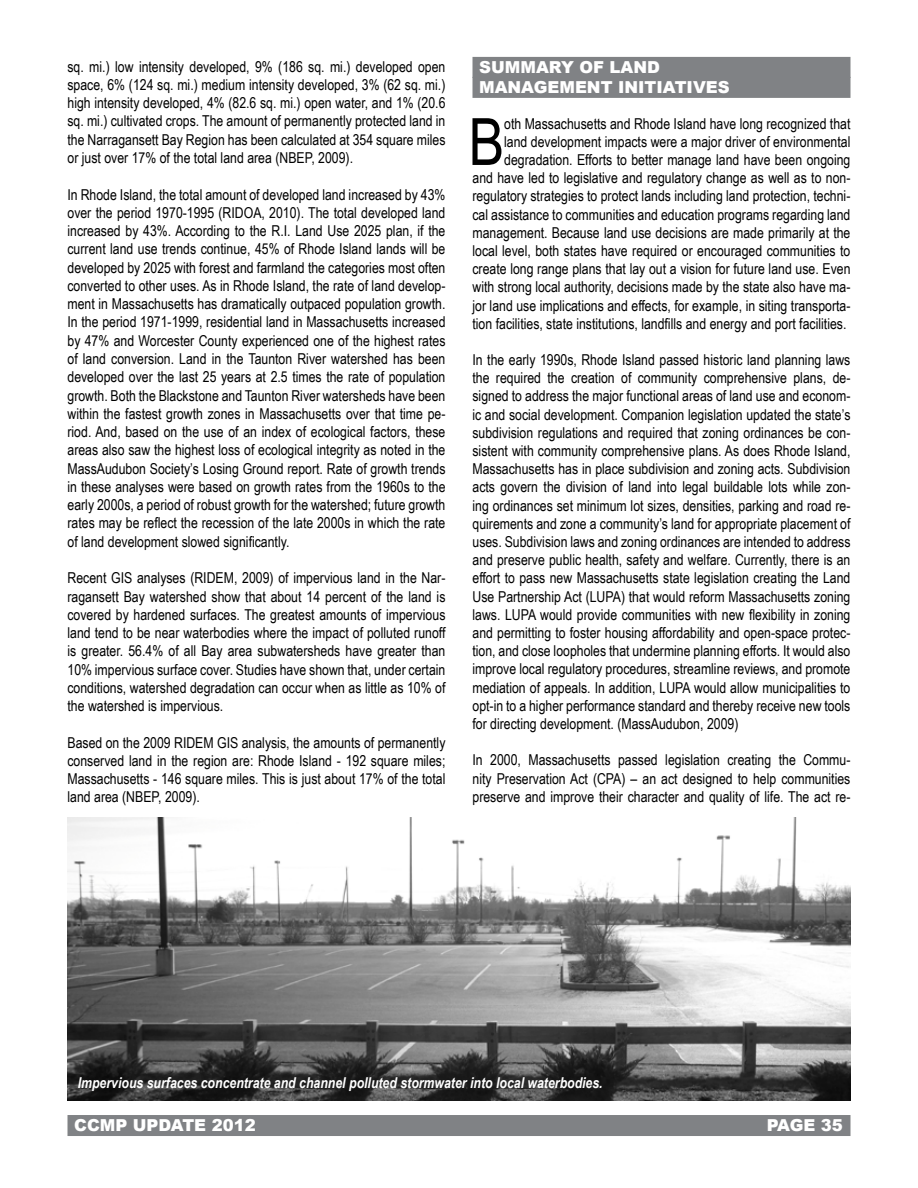
<style>
.page{position:relative;width:918px;height:1188px;background:#fff}
.page>*{position:absolute;margin:0;border:0;box-sizing:border-box;transform-origin:0 0}
.t1{font:65.25px "Arial Narrow";color:#000}
.t2{font:900 16.5px/20px "Arial";color:#fff}
.t3{font:15px/18.3px "Arial Narrow";color:#000;text-align:justify}
.t4{font:italic 700 15px "Arial Narrow";color:#fff}
</style>
<div class="page">
<div style="left:68px;top:1115px;width:782px;height:21px;background:#808285"></div>
<div style="left:472px;top:57px;width:378px;height:21px;background:#808285"></div>
<div style="left:472px;top:77px;width:378px;height:21px;background:#808285"></div>
<img style="left:68px;top:818px;width:782px;height:282px">
<p class="t3" style="left:68px;top:57px;width:380px">sq. mi.) low intensity developed, 9% (186 sq. mi.) developed open space, 6% (124 sq. mi.) medium intensity developed, 3% (62 sq. mi.) high intensity developed, 4% (82.6 sq. mi.) open water, and 1% (20.6 sq. mi.) cultivated crops. The amount of permanently protected land in the Narragansett Bay Region has been calculated at 354 square miles or just over 17% of the total land area (NBEP, 2009).</p>
<p class="t3" style="left:68px;top:185px;width:380px">In Rhode Island, the total amount of developed land increased by 43% over the period 1970-1995 (RIDOA, 2010). The total developed land increased by 43%. According to the R.I. Land Use 2025 plan, if the current land use trends continue, 45% of Rhode Island lands will be developed by 2025 with forest and farmland the categories most often converted to other uses. As in Rhode Island, the rate of land develop&shy;ment in Massachusetts has dramatically outpaced population growth.<br>In the period 1971-1999, residential land in Massachusetts increased by 47% and Worcester County experienced one of the highest rates of land conversion. Land in the Taunton River watershed has been developed over the last 25 years at 2.5 times the rate of population growth. Both the Blackstone and Taunton River watersheds have been within the fastest growth zones in Massachusetts over that time pe&shy;riod. And, based on the use of an index of ecological factors, these areas also saw the highest loss of ecological integrity as noted in the MassAudubon Society’s Losing Ground report. Rate of growth trends in these analyses were based on growth rates from the 1960s to the early 2000s, a period of robust growth for the watershed; future growth rates may be reflect the recession of the late 2000s in which the rate of land development slowed significantly.</p>
<p class="t3" style="left:68px;top:569px;width:380px">Recent GIS analyses (RIDEM, 2009) of impervious land in the Nar&shy;ragansett Bay watershed show that about 14 percent of the land is covered by hardened surfaces. The greatest amounts of impervious land tend to be near waterbodies where the impact of polluted runoff is greater. 56.4% of all Bay area subwatersheds have greater than 10% impervious surface cover. Studies have shown that, under certain conditions, watershed degradation can occur when as little as 10% of the watershed is impervious.</p>
<p class="t3" style="left:68px;top:733px;width:379px">Based on the 2009 RIDEM GIS analysis, the amounts of permanently conserved land in the region are: Rhode Island - 192 square miles; Massachusetts - 146 square miles. This is just about 17% of the total land area (NBEP, 2009).</p>
<p class="t2" style="left:479px;top:56px;width:252px;text-indent:57px">ARY OF LAND<br>MANAGEMENT IN ITIATIVES</p>
<h1 class="t1" style="left:469px;top:105px;width:37px">B</h1>
<p class="t2" style="left:479px;top:56px;width:15px">SUMM</p>
<p class="t3" style="left:472px;top:115px;width:380px;text-align:right">oth Massachusetts and Rhode Island have long recognized that<br>land development impacts were a major driver of environmental degradation. Efforts to better manage land have been ongoing<br>and have led to legislative and regulatory change as well as to non&shy;regulatory strategies to protect lands including land protection, techni&shy;cal assistance to communities and education programs regarding land management. Because land use decisions are made primarily at the local level, both states have required or encouraged communities to create long range plans that lay out a vision for future land use. Even with strong local authority, decisions made by the state also have ma&shy;jor land use implications and effects, for example, in siting transporta&shy;tion facilities, state institutions, landfills and energy and port facilities.</p>
<p class="t3" style="left:472px;top:351px;width:380px">In the early 1990s, Rhode Island passed historic land planning laws the required the creation of community comprehensive plans, de&shy;signed to address the major functional areas of land use and econom&shy;ic and social development. Companion legislation updated the state’s subdivision regulations and required that zoning ordinances be con&shy;sistent with community comprehensive plans. As does Rhode Island, Massachusetts has in place subdivision and zoning acts. Subdivision acts govern the division of land into legal buildable lots while zon&shy;ing ordinances set minimum lot sizes, densities, parking and road re&shy;quirements and zone a community’s land for appropriate placement of uses. Subdivision laws and zoning ordinances are intended to address and preserve public health, safety and welfare. Currently, there is an effort to pass new Massachusetts state legislation creating the Land Use Partnership Act (LUPA) that would reform Massachusetts zoning laws. LUPA would provide communities with new flexibility in zoning and permitting to foster housing affordability and open-space protec&shy;tion, and close loopholes that undermine planning efforts. It would also improve local regulatory procedures, streamline reviews, and promote mediation of appeals. In addition, LUPA would allow municipalities to opt-in to a higher performance standard and thereby receive new tools for directing development. (MassAudubon, 2009)</p>
<p class="t3" style="left:472px;top:751px;width:380px">In 2000, Massachusetts passed legislation creating the Commu&shy;nity Preservation Act (CPA) – an act designed to help communities preserve and improve their character and quality of life. The act re-</p>
<p class="t4" style="left:78px;top:1074px;width:526px">Impervious surfaces concentrate and channel polluted stormwater into local waterbodies.</p>
<p class="t2" style="left:74px;top:1114px;width:183px">CCMP UPDATE 2012</p>
<p class="t2" style="left:767px;top:1114px;width:78px">PAGE 35</p>
</div>
